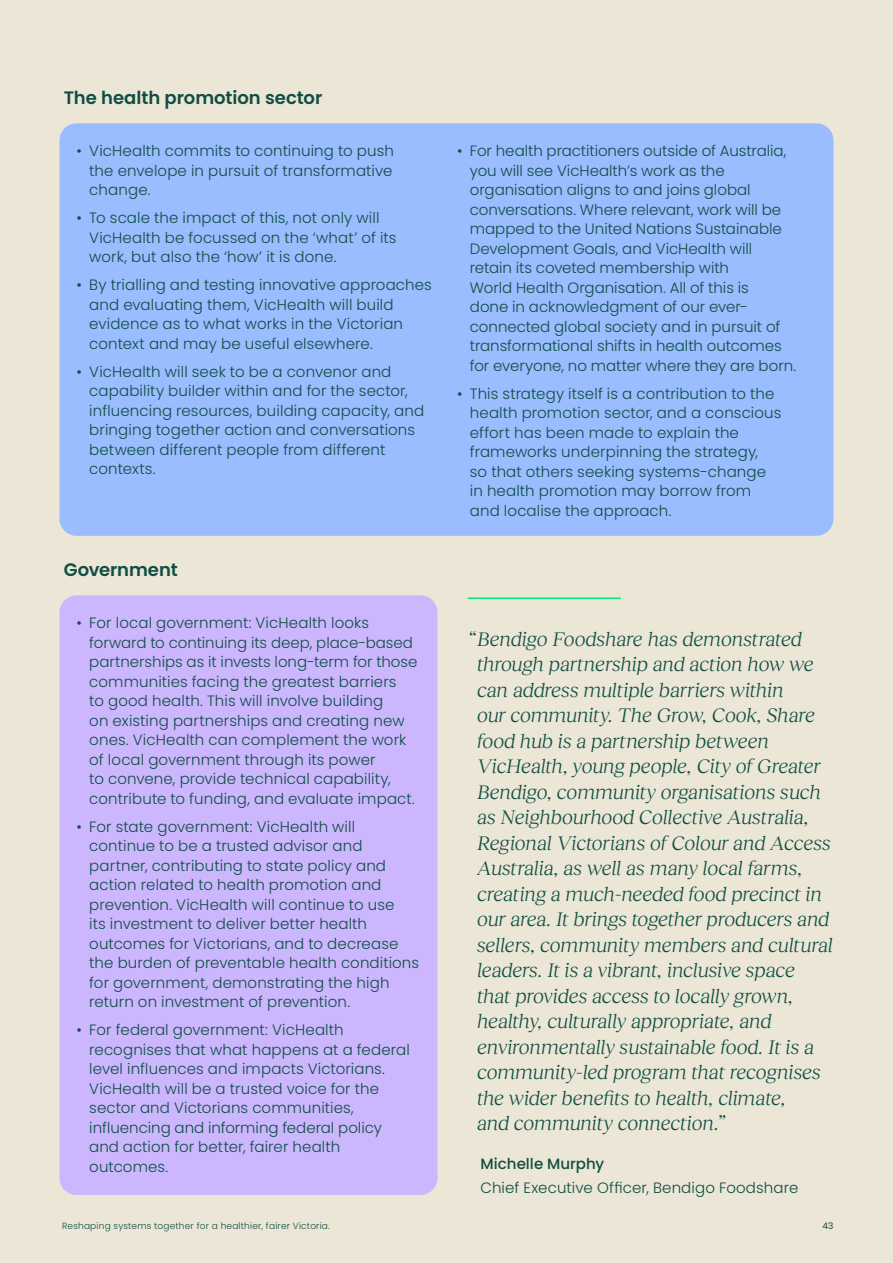
<style>
.page{position:relative;width:893px;height:1263px;background:#ece6d6}
.page>*{position:absolute;margin:0;border:0;box-sizing:border-box;transform-origin:0 0}
.Body{font:italic 20.25px/25.5px "Reckless Neue";letter-spacing:-.005em;color:#0f4f42}
.Heading_03{font:600 18px "Poppins";color:#104e43}
.t1{font:300 15px/19.5px "Poppins";letter-spacing:.005em;color:#104e43}
.Body-2{font:300 15px "Poppins";letter-spacing:.01em;color:#0f4f42}
.Body-3{font:500 15px "Poppins";letter-spacing:.005em;color:#0f4f42}
.t2{font:300 9px "Poppins";letter-spacing:.02em;color:#104e43}
.t3{font:9px "Poppins";color:#104e43}
</style>
<div class="page">
<div style="left:60px;top:123px;width:773px;height:413px;background:#99bdff;border-radius:17px"></div>
<div style="left:60px;top:595px;width:378px;height:600px;background:#ccb7ff;border-radius:17px"></div>
<hr style="left:468px;top:597px;width:153px;height:2px;background:#00eb79">
<p class="Heading_03" style="left:64px;top:87px;width:260px">The health promotion sector</p>
<p class="t1" style="left:89px;top:141px;width:306px;text-align:justify;text-indent:-13px">• VicHealth commits to continuing to push the envelope in pursuit of transformative change.</p>
<p class="t1" style="left:89px;top:208px;width:309px;text-indent:-13px">• To scale the impact of this, not only will<br>VicHealth be focussed on the ‘what’ of its work, but also the ‘how’ it is done.</p>
<p class="t1" style="left:89px;top:275px;width:344px;text-indent:-13px">• By trialling and testing innovative approaches and evaluating them, VicHealth will build evidence as to what works in the Victorian context and may be useful elsewhere.</p>
<p class="t1" style="left:89px;top:362px;width:336px;text-indent:-13px">• VicHealth will seek to be a convenor and capability builder within and for the sector, influencing resources, building capacity, and bringing together action and conversations between different people from different contexts.</p>
<p class="Heading_03" style="left:64px;top:559px;width:115px">Government</p>
<p class="t1" style="left:89px;top:613px;width:330px;text-indent:-13px">• For local government: VicHealth looks forward to continuing its deep, place-based partnerships as it invests long-term for those communities facing the greatest barriers<br>to good health. This will involve building<br>on existing partnerships and creating new ones. VicHealth can complement the work of local government through its power<br>to convene, provide technical capability, contribute to funding, and evaluate impact.</p>
<p class="t1" style="left:89px;top:817px;width:331px;text-indent:-13px">• For state government: VicHealth will continue to be a trusted advisor and partner, contributing to state policy and action related to health promotion and prevention. VicHealth will continue to use<br>its investment to deliver better health outcomes for Victorians, and to decrease the burden of preventable health conditions for government, demonstrating the high return on investment of prevention.</p>
<p class="t1" style="left:89px;top:1020px;width:322px;text-indent:-13px">• For federal government: VicHealth recognises that what happens at a federal level influences and impacts Victorians.<br>VicHealth will be a trusted voice for the sector and Victorians communities, influencing and informing federal policy and action for better, fairer health outcomes.</p>
<p class="t1" style="left:470px;top:141px;width:328px;text-indent:-13px">• For health practitioners outside of Australia, you will see VicHealth’s work as the organisation aligns to and joins global conversations. Where relevant, work will be mapped to the United Nations Sustainable Development Goals, and VicHealth will retain its coveted membership with<br>World Health Organisation. All of this is<br>done in acknowledgment of our ever&shy;connected global society and in pursuit of transformational shifts in health outcomes for everyone, no matter where they are born.</p>
<p class="t1" style="left:470px;top:384px;width:313px;text-indent:-13px">• This strategy itself is a contribution to the health promotion sector, and a conscious effort has been made to explain the frameworks underpinning the strategy,<br>so that others seeking systems-change in health promotion may borrow from and localise the approach.</p>
<p class="Body" style="left:477px;top:625px;width:357px;text-indent:-9px">“Bendigo Foodshare has demonstrated through partnership and action how we can address multiple barriers within<br>our community. The Grow, Cook, Share food hub is a partnership between VicHealth, young people, City of Greater Bendigo, community organisations such as Neighbourhood Collective Australia, Regional Victorians of Colour and Access Australia, as well as many local farms, creating a much-needed food precinct in our area. It brings together producers and sellers, community members and cultural leaders. It is a vibrant, inclusive space that provides access to locally grown, healthy, culturally appropriate, and environmentally sustainable food. It is a community-led program that recognises the wider benefits to health, climate,<br>and community connection.”</p>
<p class="Body-3" style="left:480px;top:1155px;width:125px">Michelle Murphy</p>
<p class="Body-2" style="left:480px;top:1179px;width:319px">Chief Executive Officer, Bendigo Foodshare</p>
<p class="t2" style="left:62px;top:1220px;width:269px">Reshaping systems together for a healthier, fairer Victoria.</p>
<p class="t3" style="left:822px;top:1220px;width:12px">43</p>
</div>
